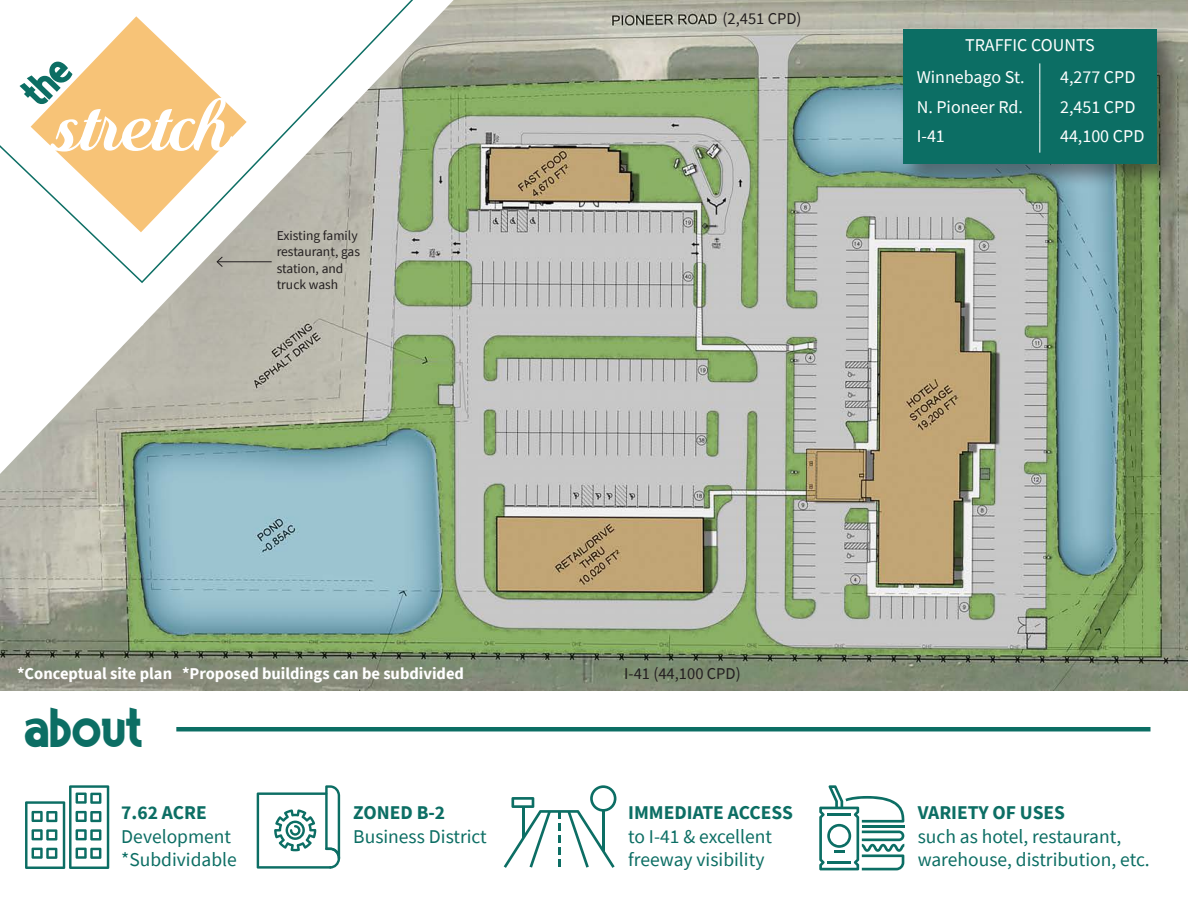
<style>
.page{position:relative;width:1188px;height:918px;background:#fff}
.page>*{position:absolute;margin:0;border:0;box-sizing:border-box;transform-origin:0 0}
.t1{font:77.25px "Quincho Script PERSONALUSE";color:#fff}
.t2{font:700 49.5px "Poets";color:#0c6e64}
.t3{font:19.5px/23.4px "Source Sans Pro";color:#0c6e64}
.t4{font:700 19.5px "Source Sans Pro";color:#0c6e64}
.t5{font:18px "Source Sans Pro";color:#fff}
.t6{font:700 16.5px "Source Sans Pro";color:#fff}
.t7{font:16.5px "Source Sans Pro";color:#231f20}
.t8{font:13.5px "Source Sans Pro";color:#231f20}
</style>
<div class="page">
<img style="left:0;top:0;width:1188px;height:690px">
<svg style="left:144px;top:284px;width:310px;height:42px;fill:#bbb9ad"></svg>
<svg style="left:0;top:284px;width:144px;height:190px"></svg>
<svg style="left:0;top:0;width:586px;height:284px"></svg>
<svg style="left:31px;top:16px;width:216px;height:216px;fill:#f7c377"></svg>
<hr style="left:176px;top:727px;width:974px;height:4px;background:#0c6e64">
<svg style="left:25px;top:785px;width:84px;height:84px"></svg>
<svg style="left:257px;top:785px;width:83px;height:84px"></svg>
<svg style="left:504px;top:785px;width:112px;height:83px"></svg>
<svg style="left:819px;top:785px;width:85px;height:85px"></svg>
<div style="left:898px;top:24px;width:284px;height:165px;background:#231f20;opacity:.5"></div>
<div style="left:903px;top:29px;width:253px;height:135px;background:#0c6e64"></div>
<hr style="left:1039px;top:63px;width:1px;height:30px;background:#fff">
<hr style="left:1039px;top:93px;width:1px;height:30px;background:#fff">
<hr style="left:1039px;top:123px;width:1px;height:30px;background:#fff">
<hr style="left:217px;top:261px;width:55px;height:1px;background:#231f20">
<svg style="left:216px;top:256px;width:7px;height:12px"></svg>
<svg style="left:18px;top:58px;width:57px;height:51px"></svg>
<p class="t1" style="left:56px;top:81px;width:176px">stretch</p>
<p class="t8" style="left:277px;top:227px;width:82px">Existing family</p>
<p class="t8" style="left:277px;top:243px;width:85px">restaurant, gas</p>
<p class="t8" style="left:277px;top:259px;width:68px">station, and</p>
<p class="t8" style="left:277px;top:276px;width:63px">truck wash</p>
<p class="t7" style="left:723px;top:8px;width:81px">(2,451 CPD)</p>
<p class="t5" style="left:965px;top:34px;width:131px">TRAFFIC COUNTS</p>
<p class="t5" style="left:917px;top:65px;width:110px">Winnebago St.</p>
<p class="t5" style="left:1060px;top:65px;width:77px">4,277 CPD</p>
<p class="t5" style="left:917px;top:95px;width:108px">N. Pioneer Rd.</p>
<p class="t5" style="left:1060px;top:95px;width:77px">2,451 CPD</p>
<p class="t5" style="left:917px;top:125px;width:30px">I-41</p>
<p class="t5" style="left:1060px;top:125px;width:86px">44,100 CPD</p>
<p class="t6" style="left:17px;top:663px;width:448px">*Conceptual site plan *Proposed buildings can be subdivided</p>
<p class="t7" style="left:624px;top:663px;width:118px">I-41 (44,100 CPD)</p>
<p class="t2" style="left:24px;top:707px;width:120px">about</p>
<p class="t4" style="left:121px;top:800px;width:87px">7.62 ACRE</p>
<p class="t3" style="left:121px;top:825px;width:111px">Development</p>
<p class="t3" style="left:121px;top:848px;width:117px">*Subdividable</p>
<p class="t4" style="left:353px;top:800px;width:94px">ZONED B-2</p>
<p class="t3" style="left:353px;top:825px;width:135px">Business District</p>
<p class="t4" style="left:628px;top:800px;width:166px">IMMEDIATE ACCESS</p>
<p class="t3" style="left:628px;top:825px;width:145px">to I-41 &amp; excellent freeway visibility</p>
<p class="t4" style="left:918px;top:800px;width:149px">VARIETY OF USES</p>
<p class="t3" style="left:918px;top:825px;width:234px">such as hotel, restaurant, warehouse, distribution, etc.</p>
</div>
